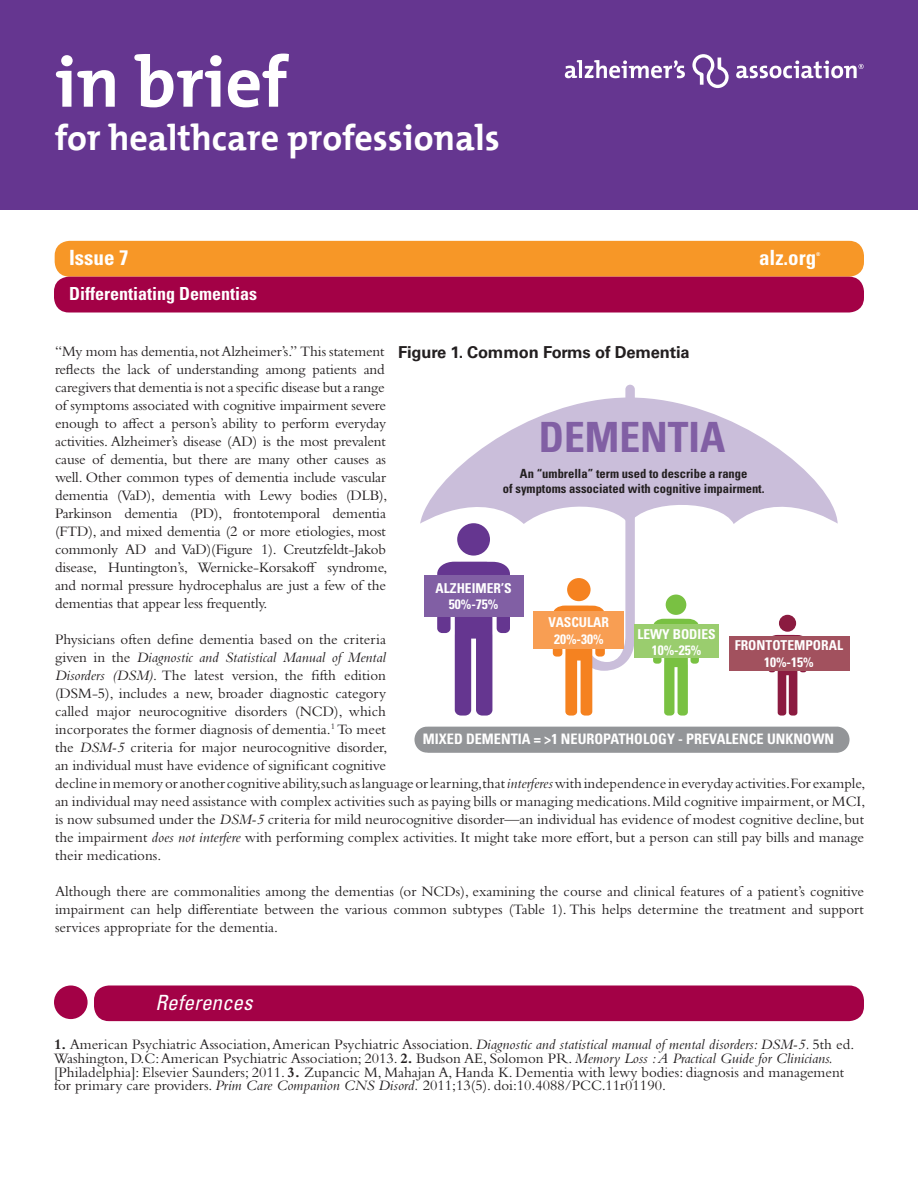
<style>
.page{position:relative;width:918px;height:1188px;background:#fff}
.page>*{position:absolute;margin:0;border:0;box-sizing:border-box;transform-origin:0 0}
.t1{font:72px "alzheimer'sassociation";color:#fff}
.t2{font:700 condensed 41.7px "Univers LT Std";color:#815fa4}
.t3{font:36px "alzheimer'sassociation";color:#fff}
.t4{font:700 condensed 21px "Univers LT Std";color:#fff}
.t5{font:italic condensed 21px "Univers LT Std";color:#fff}
.t6{font:700 condensed 18px "Univers LT Std";color:#fff}
.chart_body{font:700 16.5px "Univers LT Std";letter-spacing:-.01em;color:#231f20}
.body{font:15px/18px "Bembo Std";color:#231f20}
.references{font:15px/13.8px "Bembo Std";color:#231f20}
.t7{font:700 condensed 14.4px "Univers LT Std";color:#fff}
.t8{font:700 condensed 13.65px/16.4px "Univers LT Std";color:#fff;text-align:center}
.t9{font:700 condensed 12.6px/14.4px "Univers LT Std";color:#231f20;text-align:center}
.t10{font:700 condensed 5.25px "Univers LT Std";color:#fff}
.s1{font-style:italic}
.s2{font-weight:700}
</style>
<div class="page">
<div style="left:0;top:0;width:918px;height:210px;background:#653690"></div>
<svg style="left:692px;top:54px;width:37px;height:34px"></svg>
<svg style="left:565px;top:60px;width:120px;height:18px"></svg>
<svg style="left:736px;top:60px;width:128px;height:18px"></svg>
<div style="left:55px;top:241px;width:809px;height:36px;background:#f79727;border-radius:15px"></div>
<div style="left:54px;top:277px;width:810px;height:36px;background:#a30146;border-radius:15px"></div>
<div style="left:414px;top:727px;width:436px;height:26px;background:#939598"></div>
<svg style="left:420px;top:398px;width:418px;height:126px;fill:#cabeda"></svg>
<div style="left:457px;top:523px;width:33px;height:33px;background:#653690;border-radius:50%"></div>
<svg style="left:437px;top:562px;width:73px;height:154px"></svg>
<div style="left:424px;top:576px;width:99px;height:41px;background:#815fa4"></div>
<svg style="left:553px;top:385px;width:82px;height:331px"></svg>
<div style="left:533px;top:611px;width:91px;height:38px;background:#f89e53"></div>
<div style="left:666px;top:595px;width:20px;height:20px;background:#79c142;border-radius:50%"></div>
<svg style="left:653px;top:619px;width:46px;height:97px"></svg>
<div style="left:634px;top:625px;width:84px;height:33px;background:#9acd6e"></div>
<div style="left:779px;top:615px;width:17px;height:17px;background:#8b1b40;border-radius:50%"></div>
<svg style="left:769px;top:635px;width:38px;height:81px"></svg>
<div style="left:729px;top:636px;width:120px;height:35px;background:#a2515e"></div>
<div style="left:94px;top:986px;width:770px;height:35px;background:#a30146;border-radius:15px"></div>
<div style="left:54px;top:985px;width:34px;height:34px;background:#a30146;border-radius:50%"></div>
<p class="t1" style="left:55px;top:22px;width:233px">in brief</p>
<p class="t3" style="left:55px;top:108px;width:446px">for healthcare professionals</p>
<p class="t4" style="left:69px;top:245px;width:61px">Issue 7</p>
<p class="t4" style="left:759px;top:245px;width:59px">alz.org</p>
<p class="t10" style="left:816px;top:251px;width:6px">®</p>
<p class="t6" style="left:69px;top:282px;width:190px">Differentiating Dementias</p>
<p class="chart_body" style="left:398px;top:342px;width:293px">Figure 1. Common Forms of Dementia</p>
<p class="body" style="left:55px;top:342px;width:334px">“My mom has dementia, not Alzheimer’s.” This statement reflects the lack of understanding among patients and caregivers that dementia is not a specific disease but a range of symptoms associated with cognitive impairment severe enough to affect a person’s ability to perform everyday activities. Alzheimer’s disease (AD) is the most prevalent cause of dementia, but there are many other causes as well. Other common types of dementia include vascular dementia (VaD), dementia with Lewy bodies (DLB), Parkinson dementia (PD), frontotemporal dementia (FTD), and mixed dementia (2 or more etiologies, most commonly AD and VaD)(Figure 1). Creutzfeldt-Jakob disease, Huntington’s, Wernicke-Korsakoff syndrome, and normal pressure hydrocephalus are just a few of the dementias that appear less frequently.</p>
<p class="body" style="left:55px;top:630px;width:812px">Physicians often define dementia based on the criteria<br>given in the <span class="s1">Diagnostic and Statistical Manual of Mental<br>Disorders (DSM)</span>. The latest version, the fifth edition<br>(DSM-5), includes a new, broader diagnostic category<br>called major neurocognitive disorders (NCD), which<br>incorporates the former diagnosis of dementia.<sup>1</sup> To meet<br>the <span class="s1">DSM-5</span> criteria for major neurocognitive disorder,<br>an individual must have evidence of significant cognitive<br>decline in memory or another cognitive ability,such as language or learning,that <span class="s1">interferes</span> with independence in everyday activities.For example, an individual may need assistance with complex activities such as paying bills or managing medications. Mild cognitive impairment, or MCI, is now subsumed under the <span class="s1">DSM-5</span> criteria for mild neurocognitive disorder—an individual has evidence of modest cognitive decline, but the impairment <span class="s1">does not interfere</span> with performing complex activities. It might take more effort, but a person can still pay bills and manage their medications.</p>
<p class="body" style="left:55px;top:882px;width:811px;text-align:justify">Although there are commonalities among the dementias (or NCDs), examining the course and clinical features of a patient’s cognitive impairment can help differentiate between the various common subtypes (Table 1). This helps determine the treatment and support services appropriate for the dementia.</p>
<p class="t2" style="left:539px;top:412px;width:188px">DEMENTIA</p>
<p class="t9" style="left:503px;top:466px;width:263px">An “umbrella” term used to describe a range<br>of symptoms associated with cognitive impairment.</p>
<p class="t8" style="left:436px;top:580px;width:77px">ALZHEIMER’S<br>50%-75%</p>
<p class="t8" style="left:549px;top:614px;width:62px">VASCULAR<br>20%-30%</p>
<p class="t8" style="left:637px;top:625px;width:80px">LEWY BODIES<br>10%-25%</p>
<p class="t8" style="left:735px;top:637px;width:110px">FRONTOTEMPORAL<br>10%-15%</p>
<p class="t7" style="left:423px;top:730px;width:413px">MIXED DEMENTIA = &gt;1 NEUROPATHOLOGY - PREVALENCE UNKNOWN</p>
<p class="t5" style="left:156px;top:990px;width:98px">References</p>
<p class="references" style="left:54px;top:1037px;width:802px"><span class="s2">1.</span> American Psychiatric Association, American Psychiatric Association. <span class="s1">Diagnostic and statistical manual of mental disorders: DSM-5.</span> 5th ed.<br>Washington, D.C: American Psychiatric Association; 2013. <span class="s2">2.</span> Budson AE, Solomon PR. <span class="s1">Memory Loss : A Practical Guide for Clinicians. </span>[Philadelphia]: Elsevier Saunders; 2011. <span class="s2">3.</span> Zupancic M, Mahajan A, Handa K. Dementia with lewy bodies: diagnosis and management for primary care providers. <span class="s1">Prim Care Companion CNS Disord.</span> 2011;13(5). doi:10.4088/PCC.11r01190.</p>
</div>
